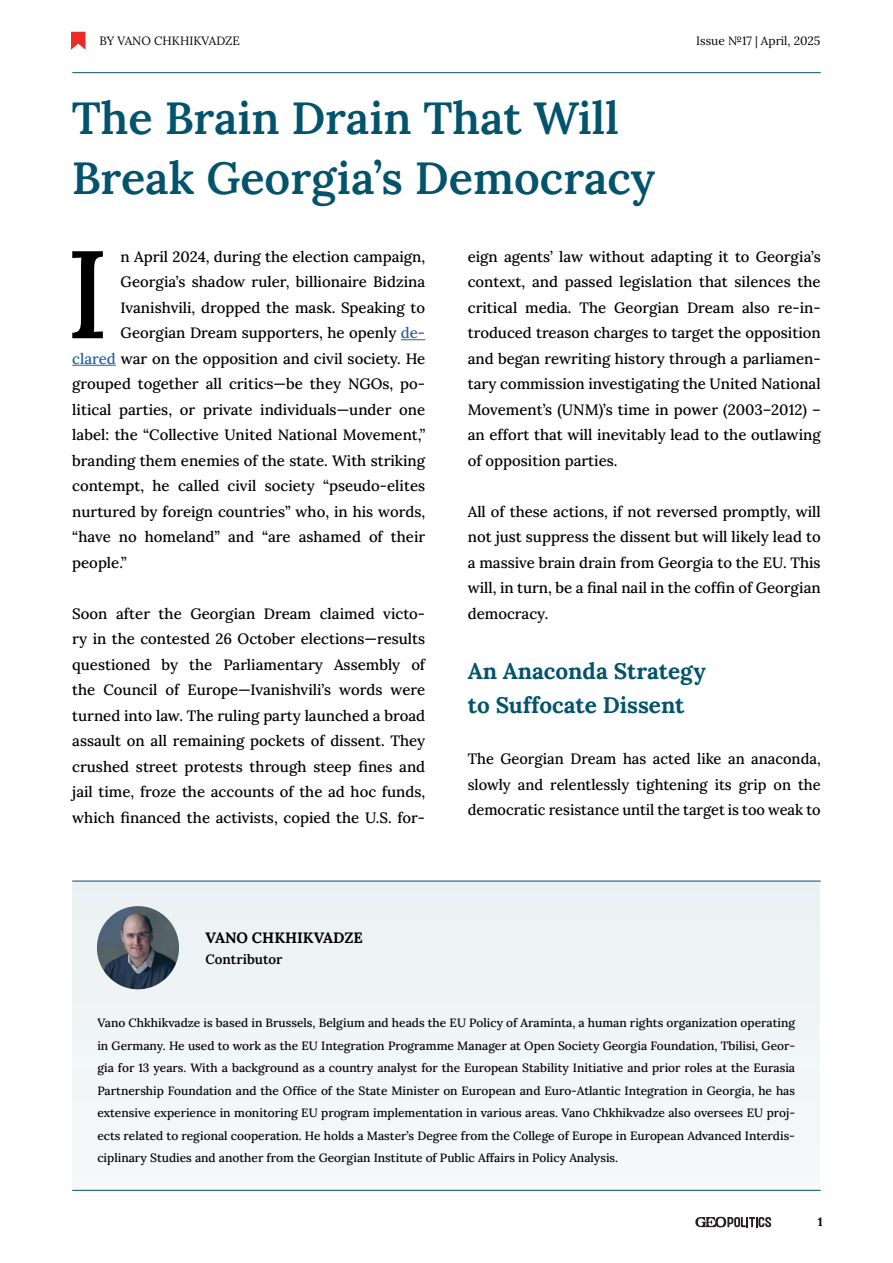
<style>
.page{position:relative;width:893px;height:1263px;background:#fff}
.page>*{position:absolute;margin:0;border:0;box-sizing:border-box;transform-origin:0 0}
.t1{font:500 124.35px "Lora";color:#000}
.t2{font:600 45px/60px "Lora";color:#02536b}
.t3{font:700 22.5px/34.5px "Lora";color:#02536b}
.t4{font:500 15px/25.5px "Lora";color:#000;text-align:justify}
.t5{font:700 15px "Lora";color:#000}
.t6{font:600 13.5px "Lora";color:#000}
.t7{font:500 12px/22.5px "Lora";color:#000;text-align:justify}
.t8{font:12px "Lora";color:#000}
.t9{font:700 12px "Lora";color:#000}
.s1{color:#215e9e}
</style>
<div class="page">
<svg style="left:695px;top:1217px;width:76px;height:10px"></svg>
<svg style="left:71px;top:32px;width:14px;height:18px"></svg>
<svg style="left:401px;top:339px;width:24px;height:1px"></svg>
<hr style="left:72px;top:365px;width:44px;height:1px;background:#215e9e">
<hr style="left:72px;top:72px;width:749px;height:1px;background:#02536b">
<div style="left:72px;top:881px;width:748px;height:310px;background:#f1f5f7"></div>
<hr style="left:72px;top:881px;width:749px;height:1px;background:#02536b">
<hr style="left:72px;top:1190px;width:749px;height:1px;background:#02536b">
<img style="left:97px;top:906px;width:82px;height:83px">
<p class="t8" style="left:100px;top:31px;width:142px">BY VANO CHKHIKVADZE</p>
<p class="t8" style="left:696px;top:31px;width:126px">Issue №17 | April, 2025</p>
<h2 class="t2" style="left:72px;top:84px;width:585px">The Brain Drain That Will<br>Break Georgia’s Democracy</h2>
<h1 class="t1" style="left:66px;top:197px;width:45px">I</h1>
<p class="t4" style="left:121px;top:242px;width:306px">n April 2024, during the election campaign,</p>
<p class="t4" style="left:121px;top:268px;width:306px">Georgia’s shadow ruler, billionaire Bidzina</p>
<p class="t4" style="left:121px;top:293px;width:306px">Ivanishvili, dropped the mask. Speaking to</p>
<p class="t4" style="left:121px;top:319px;width:306px">Georgian Dream supporters, he openly <span class="s1">de-</span></p>
<p class="t4" style="left:72px;top:344px;width:354px"><span class="s1">clared</span> war on the opposition and civil society. He</p>
<p class="t4" style="left:72px;top:370px;width:354px">grouped together all critics—be they NGOs, po-</p>
<p class="t4" style="left:72px;top:395px;width:354px">litical parties, or private individuals—under one</p>
<p class="t4" style="left:72px;top:421px;width:354px">label: the “Collective United National Movement,”</p>
<p class="t4" style="left:72px;top:446px;width:354px">branding them enemies of the state. With striking</p>
<p class="t4" style="left:72px;top:472px;width:354px">contempt, he called civil society “pseudo-elites</p>
<p class="t4" style="left:72px;top:497px;width:354px">nurtured by foreign countries” who, in his words,</p>
<p class="t4" style="left:72px;top:523px;width:354px">“have no homeland” and “are ashamed of their</p>
<p class="t4" style="left:72px;top:548px;width:56px">people.”</p>
<p class="t4" style="left:72px;top:599px;width:354px">Soon after the Georgian Dream claimed victo&shy;ry in the contested 26 October elections—results questioned by the Parliamentary Assembly of the Council of Europe—Ivanishvili’s words were turned into law. The ruling party launched a broad assault on all remaining pockets of dissent. They crushed street protests through steep fines and jail time, froze the accounts of the ad hoc funds, which financed the activists, copied the U.S. for-</p>
<p class="t4" style="left:468px;top:242px;width:354px">eign agents’ law without adapting it to Georgia’s context, and passed legislation that silences the critical media. The Georgian Dream also re-in&shy;troduced treason charges to target the opposition and began rewriting history through a parliamen&shy;tary commission investigating the United National Movement’s (UNM)’s time in power (2003–2012) – an effort that will inevitably lead to the outlawing of opposition parties.</p>
<p class="t4" style="left:468px;top:497px;width:354px">All of these actions, if not reversed promptly, will not just suppress the dissent but will likely lead to a massive brain drain from Georgia to the EU. This will, in turn, be a final nail in the coffin of Georgian democracy.</p>
<h3 class="t3" style="left:468px;top:651px;width:239px">An Anaconda Strategy to Suffocate Dissent</h3>
<p class="t4" style="left:468px;top:745px;width:354px">The Georgian Dream has acted like an anaconda, slowly and relentlessly tightening its grip on the democratic resistance until the target is too weak to</p>
<p class="t5" style="left:206px;top:926px;width:159px">VANO CHKHIKVADZE</p>
<p class="t6" style="left:206px;top:949px;width:78px">Contributor</p>
<p class="t7" style="left:97px;top:1011px;width:699px">Vano Chkhikvadze is based in Brussels, Belgium and heads the EU Policy of Araminta, a human rights organization operating in Germany. He used to work as the EU Integration Programme Manager at Open Society Georgia Foundation, Tbilisi, Geor&shy;gia for 13 years. With a background as a country analyst for the European Stability Initiative and prior roles at the Eurasia Partnership Foundation and the Office of the State Minister on European and Euro-Atlantic Integration in Georgia, he has extensive experience in monitoring EU program implementation in various areas. Vano Chkhikvadze also oversees EU proj&shy;ects related to regional cooperation. He holds a Master’s Degree from the College of Europe in European Advanced Interdis&shy;ciplinary Studies and another from the Georgian Institute of Public Affairs in Policy Analysis.</p>
<p class="t9" style="left:818px;top:1212px;width:6px">1</p>
</div>
